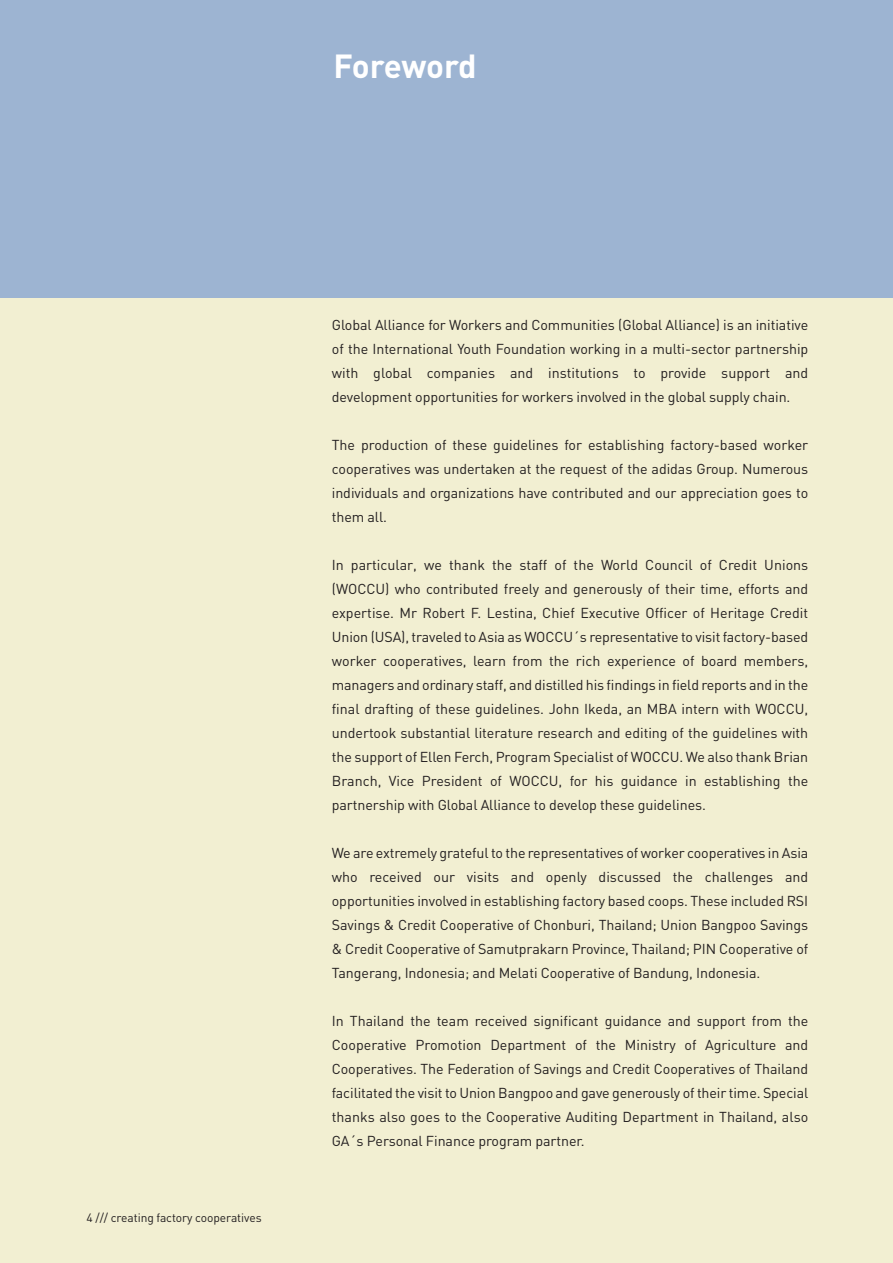
<style>
.page{position:relative;width:893px;height:1263px;background:#fff}
.page>*{position:absolute;margin:0;border:0;box-sizing:border-box;transform-origin:0 0}
.t1{font:700 33px "Adi Haus";letter-spacing:-.01em;color:#fff}
.t2{font:14.25px/24px "Adi Haus";letter-spacing:-.005em;color:#231f20;text-align:justify}
.t3{font:12px "Adi Haus";letter-spacing:-.005em;color:#231f20}
</style>
<div class="page">
<div style="left:0;top:0;width:892px;height:1263px;background:#f2efd2"></div>
<div style="left:0;top:0;width:892px;height:298px;background:#9db4d2"></div>
<h1 class="t1" style="left:333px;top:54px;width:145px">Foreword</h1>
<p class="t3" style="left:87px;top:1214px;width:176px">4 /// creating factory cooperatives</p>
<p class="t2" style="left:332px;top:314px;width:478px">Global Alliance for Workers and Communities (Global Alliance) is an initiative of the International Youth Foundation working in a multi-sector partnership with global companies and institutions to provide support and development opportunities for workers involved in the global supply chain.</p>
<p class="t2" style="left:332px;top:434px;width:478px">The production of these guidelines for establishing factory-based worker cooperatives was undertaken at the request of the adidas Group. Numerous individuals and organizations have contributed and our appreciation goes to them all.</p>
<p class="t2" style="left:332px;top:554px;width:478px">In particular, we thank the staff of the World Council of Credit Unions (WOCCU) who contributed freely and generously of their time, efforts and expertise. Mr Robert F. Lestina, Chief Executive Officer of Heritage Credit Union (USA), traveled to Asia as WOCCU´s representative to visit factory-based worker cooperatives, learn from the rich experience of board members, managers and ordinary staff, and distilled his findings in field reports and in the final drafting of these guidelines. John Ikeda, an MBA intern with WOCCU, undertook substantial literature research and editing of the guidelines with the support of Ellen Ferch, Program Specialist of WOCCU. We also thank Brian Branch, Vice President of WOCCU, for his guidance in establishing the partnership with Global Alliance to develop these guidelines.</p>
<p class="t2" style="left:332px;top:842px;width:478px">We are extremely grateful to the representatives of worker cooperatives in Asia who received our visits and openly discussed the challenges and opportunities involved in establishing factory based coops. These included RSI Savings &amp; Credit Cooperative of Chonburi, Thailand; Union Bangpoo Savings &amp; Credit Cooperative of Samutprakarn Province, Thailand; PIN Cooperative of Tangerang, Indonesia; and Melati Cooperative of Bandung, Indonesia.</p>
<p class="t2" style="left:332px;top:1010px;width:478px">In Thailand the team received significant guidance and support from the Cooperative Promotion Department of the Ministry of Agriculture and Cooperatives. The Federation of Savings and Credit Cooperatives of Thailand facilitated the visit to Union Bangpoo and gave generously of their time. Special thanks also goes to the Cooperative Auditing Department in Thailand, also GA´s Personal Finance program partner.</p>
</div>
